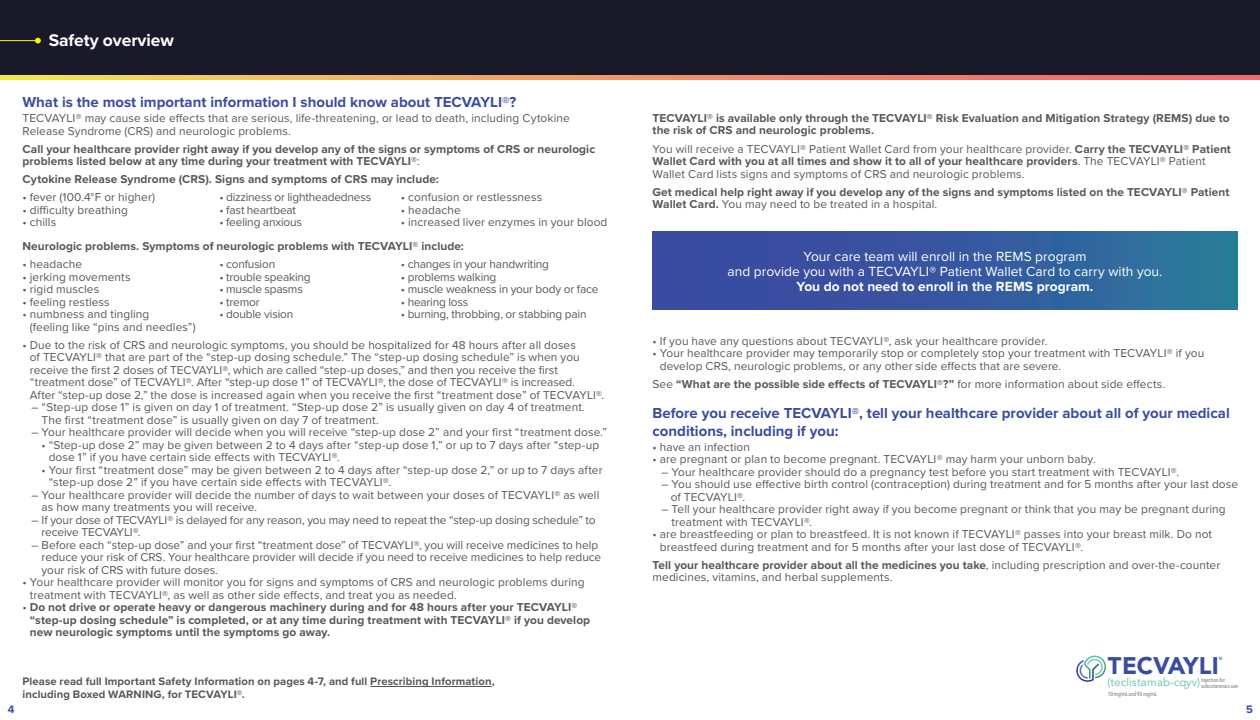
<style>
.page{position:relative;width:1260px;height:720px;background:#fff}
.page>*{position:absolute;margin:0;border:0;box-sizing:border-box;transform-origin:0 0}
.t1{font:900 23.88px "Avenir";letter-spacing:-.01em;color:#394ca0}
.t2{font:700 17.5px "Proxima Nova";letter-spacing:-.005em;color:#fff}
.t3{font:700 15px/17.5px "Proxima Nova";color:#394ca0}
.t4{font:13.75px/15px "Proxima Nova";color:#fff;text-align:center}
.t5{font:11.88px/12.5px "Proxima Nova";letter-spacing:.01em;color:#57585a}
.t6{font:700 11.88px/12.5px "Proxima Nova";letter-spacing:.005em;color:#57585a}
.t7{font:11.88px "Proxima Nova";letter-spacing:-.015em;color:#57585a}
.t8{font:11.88px/12.5px "Proxima Nova";letter-spacing:-.01em;color:#57585a}
.t9{font:11.38px "Avenir";letter-spacing:.01em;color:#5cc2a3}
.t10{font:700 11.25px/12.5px "Proxima Nova";letter-spacing:.01em;color:#57585a}
.t11{font:700 11.25px "Proxima Nova";color:#394ca0}
.t12{font:500 5.88px "Avenir Next Condensed";letter-spacing:-.04em;color:#808285}
.t13{font:500 5.88px "Avenir Next Condensed";letter-spacing:-.015em;color:#808285}
.t14{font:500 4.5px "Avenir";color:#394ca0}
.s1{font-weight:400}
.s2{font-weight:700}
</style>
<div class="page">
<svg style="left:1076px;top:656px;width:30px;height:26px"></svg>
<hr style="left:370px;top:686px;width:122px;height:1px;background:#57585a">
<div style="left:0;top:0;width:1260px;height:79px;background:#191929"></div>
<svg style="left:0;top:76px;width:1260px;height:4px"></svg>
<hr style="left:0;top:40px;width:36px;height:1px;background:#fff300">
<svg style="left:35px;top:38px;width:6px;height:6px"></svg>
<div style="left:652px;top:231px;width:586px;height:79px;background:linear-gradient(to right,#3d42a2,#2c759b)"></div>
<p class="t2" style="left:49px;top:30px;width:127px">Safety overview</p>
<p class="t3" style="left:22px;top:94px;width:495px">What is the most important information I should know about TECVAYLI®?</p>
<p class="t5" style="left:22px;top:111px;width:549px">TECVAYLI® may cause side effects that are serious, life-threatening, or lead to death, including Cytokine<br>Release Syndrome (CRS) and neurologic problems.</p>
<p class="t6" style="left:22px;top:143px;width:574px">Call your healthcare provider right away if you develop any of the signs or symptoms of CRS or neurologic problems listed below at any time during your treatment with TECVAYLI®<span class="s1">:</span></p>
<p class="t6" style="left:22px;top:174px;width:418px">Cytokine Release Syndrome (CRS). Signs and symptoms of CRS may include:</p>
<p class="t5" style="left:22px;top:191px;width:134px">• fever (100.4°F or higher)</p>
<p class="t5" style="left:22px;top:203px;width:107px">• difficulty breathing</p>
<p class="t5" style="left:22px;top:216px;width:35px">• chills</p>
<p class="t6" style="left:22px;top:240px;width:443px">Neurologic problems. Symptoms of neurologic problems with TECVAYLI® include:</p>
<p class="t5" style="left:22px;top:258px;width:61px">• headache</p>
<p class="t5" style="left:22px;top:270px;width:110px">• jerking movements</p>
<p class="t5" style="left:22px;top:283px;width:78px">• rigid muscles</p>
<p class="t5" style="left:22px;top:295px;width:89px">• feeling restless</p>
<p class="t5" style="left:30px;top:308px;width:167px;text-indent:-7px">• numbness and tingling<br>(feeling like “pins and needles”)</p>
<p class="t5" style="left:30px;top:338px;width:576px;text-indent:-7px">• Due to the risk of CRS and neurologic symptoms, you should be hospitalized for 48 hours after all doses<br>of TECVAYLI® that are part of the “step-up dosing schedule.” The “step-up dosing schedule” is when you receive the first 2 doses of TECVAYLI®, which are called “step-up doses,” and then you receive the first “treatment dose” of TECVAYLI®. After “step-up dose 1” of TECVAYLI®, the dose of TECVAYLI® is increased.<br>After “step-up dose 2,” the dose is increased again when you receive the first “treatment dose” of TECVAYLI®.</p>
<p class="t5" style="left:42px;top:401px;width:545px;text-indent:-10px">– “Step-up dose 1” is given on day 1 of treatment. “Step-up dose 2” is usually given on day 4 of treatment.<br>The first “treatment dose” is usually given on day 7 of treatment.</p>
<p class="t5" style="left:32px;top:426px;width:577px">– Your healthcare provider will decide when you will receive “step-up dose 2” and your first “treatment dose.”</p>
<p class="t5" style="left:49px;top:438px;width:552px;text-indent:-7px">• “Step-up dose 2” may be given between 2 to 4 days after “step-up dose 1,” or up to 7 days after “step-up dose 1” if you have certain side effects with TECVAYLI®.</p>
<p class="t5" style="left:49px;top:463px;width:555px;text-indent:-7px">• Your first “treatment dose” may be given between 2 to 4 days after “step-up dose 2,” or up to 7 days after “step-up dose 2” if you have certain side effects with TECVAYLI®.</p>
<p class="t5" style="left:42px;top:488px;width:559px;text-indent:-10px">– Your healthcare provider will decide the number of days to wait between your doses of TECVAYLI® as well as how many treatments you will receive.</p>
<p class="t8" style="left:42px;top:513px;width:556px;text-indent:-10px">– If your dose of TECVAYLI® is delayed for any reason, you may need to repeat the “step-up dosing schedule” to receive TECVAYLI®.</p>
<p class="t5" style="left:42px;top:538px;width:561px;text-indent:-10px">– Before each “step-up dose” and your first “treatment dose” of TECVAYLI®, you will receive medicines to help reduce your risk of CRS. Your healthcare provider will decide if you need to receive medicines to help reduce your risk of CRS with future doses.</p>
<p class="t5" style="left:30px;top:576px;width:556px;text-indent:-7px">• Your healthcare provider will monitor you for signs and symptoms of CRS and neurologic problems during treatment with TECVAYLI®, as well as other side effects, and treat you as needed.</p>
<p class="t6" style="left:30px;top:602px;width:562px;text-indent:-7px"><span class="s1">•</span> Do not drive or operate heavy or dangerous machinery during and for 48 hours after your TECVAYLI® “step-up dosing schedule” is completed, or at any time during treatment with TECVAYLI® if you develop new neurologic symptoms until the symptoms go away.</p>
<p class="t7" style="left:219px;top:189px;width:153px">• dizziness or lightheadedness</p>
<p class="t7" style="left:219px;top:201px;width:78px">• fast heartbeat</p>
<p class="t7" style="left:219px;top:214px;width:84px">• feeling anxious</p>
<p class="t7" style="left:219px;top:256px;width:57px">• confusion</p>
<p class="t7" style="left:219px;top:268px;width:93px">• trouble speaking</p>
<p class="t7" style="left:219px;top:281px;width:85px">• muscle spasms</p>
<p class="t5" style="left:219px;top:295px;width:42px">• tremor</p>
<p class="t7" style="left:219px;top:306px;width:75px">• double vision</p>
<p class="t5" style="left:401px;top:191px;width:143px">• confusion or restlessness</p>
<p class="t5" style="left:401px;top:203px;width:61px">• headache</p>
<p class="t5" style="left:401px;top:216px;width:208px">• increased liver enzymes in your blood</p>
<p class="t7" style="left:401px;top:256px;width:150px">• changes in your handwriting</p>
<p class="t7" style="left:401px;top:268px;width:97px">• problems walking</p>
<p class="t7" style="left:401px;top:281px;width:199px">• muscle weakness in your body or face</p>
<p class="t7" style="left:401px;top:293px;width:69px">• hearing loss</p>
<p class="t7" style="left:401px;top:306px;width:187px">• burning, throbbing, or stabbing pain</p>
<p class="t11" style="left:8px;top:703px;width:8px">4</p>
<p class="t10" style="left:22px;top:675px;width:474px">Please read full Important Safety Information on pages 4-7, and full Prescribing Information, including Boxed WARNING, for TECVAYLI®.</p>
<p class="t6" style="left:652px;top:112px;width:579px">TECVAYLI® is available only through the TECVAYLI® Risk Evaluation and Mitigation Strategy (REMS) due to the risk of CRS and neurologic problems.</p>
<p class="t5" style="left:652px;top:142px;width:580px">You will receive a TECVAYLI® Patient Wallet Card from your healthcare provider. <span class="s2">Carry the TECVAYLI® Patient<br>Wallet Card with you at all times and show it to all of your healthcare providers</span>. The TECVAYLI® Patient<br>Wallet Card lists signs and symptoms of CRS and neurologic problems.</p>
<p class="t6" style="left:652px;top:186px;width:578px">Get medical help right away if you develop any of the signs and symptoms listed on the TECVAYLI® Patient<br>Wallet Card. <span class="s1">You may need to be treated in a hospital.</span></p>
<p class="t4" style="left:728px;top:248px;width:436px">Your care team will enroll in the REMS program<br>and provide you with a TECVAYLI® Patient Wallet Card to carry with you.<br><span class="s2">You do not need to enroll in the REMS program.</span></p>
<p class="t5" style="left:652px;top:334px;width:397px">• If you have any questions about TECVAYLI®, ask your healthcare provider.</p>
<p class="t5" style="left:660px;top:347px;width:546px;text-indent:-7px">• Your healthcare provider may temporarily stop or completely stop your treatment with TECVAYLI® if you develop CRS, neurologic problems, or any other side effects that are severe.</p>
<p class="t6" style="left:652px;top:378px;width:514px"><span class="s1">See</span> “What are the possible side effects of TECVAYLI®?” <span class="s1">for more information about side effects.</span></p>
<p class="t3" style="left:652px;top:405px;width:579px">Before you receive TECVAYLI®, tell your healthcare provider about all of your medical conditions, including if you:</p>
<p class="t5" style="left:652px;top:440px;width:99px">• have an infection</p>
<p class="t5" style="left:652px;top:452px;width:445px">• are pregnant or plan to become pregnant. TECVAYLI® may harm your unborn baby.</p>
<p class="t5" style="left:662px;top:465px;width:519px">– Your healthcare provider should do a pregnancy test before you start treatment with TECVAYLI®.</p>
<p class="t5" style="left:671px;top:477px;width:569px;text-indent:-9px">– You should use effective birth control (contraception) during treatment and for 5 months after your last dose of TECVAYLI®.</p>
<p class="t5" style="left:672px;top:502px;width:556px;text-indent:-10px">– Tell your healthcare provider right away if you become pregnant or think that you may be pregnant during treatment with TECVAYLI®.</p>
<p class="t5" style="left:660px;top:527px;width:554px;text-indent:-7px">• are breastfeeding or plan to breastfeed. It is not known if TECVAYLI® passes into your breast milk. Do not breastfeed during treatment and for 5 months after your last dose of TECVAYLI®.</p>
<p class="t5" style="left:652px;top:558px;width:569px"><span class="s2">Tell your healthcare provider about all the medicines you take</span>, including prescription and over-the-counter medicines, vitamins, and herbal supplements.</p>
<h1 class="t1" style="left:1108px;top:645px;width:113px">TECVAYLI</h1>
<p class="t14" style="left:1219px;top:655px;width:5px">®</p>
<p class="t9" style="left:1107px;top:676px;width:119px">(teclistamab-cqyv) <sup>Injection</sup> <sup>for</sup></p>
<p class="t13" style="left:1201px;top:683px;width:38px">subcutaneous use</p>
<p class="t12" style="left:1108px;top:690px;width:51px">10 mg/mL and 90 mg/mL</p>
<p class="t11" style="left:1246px;top:703px;width:8px">5</p>
</div>
